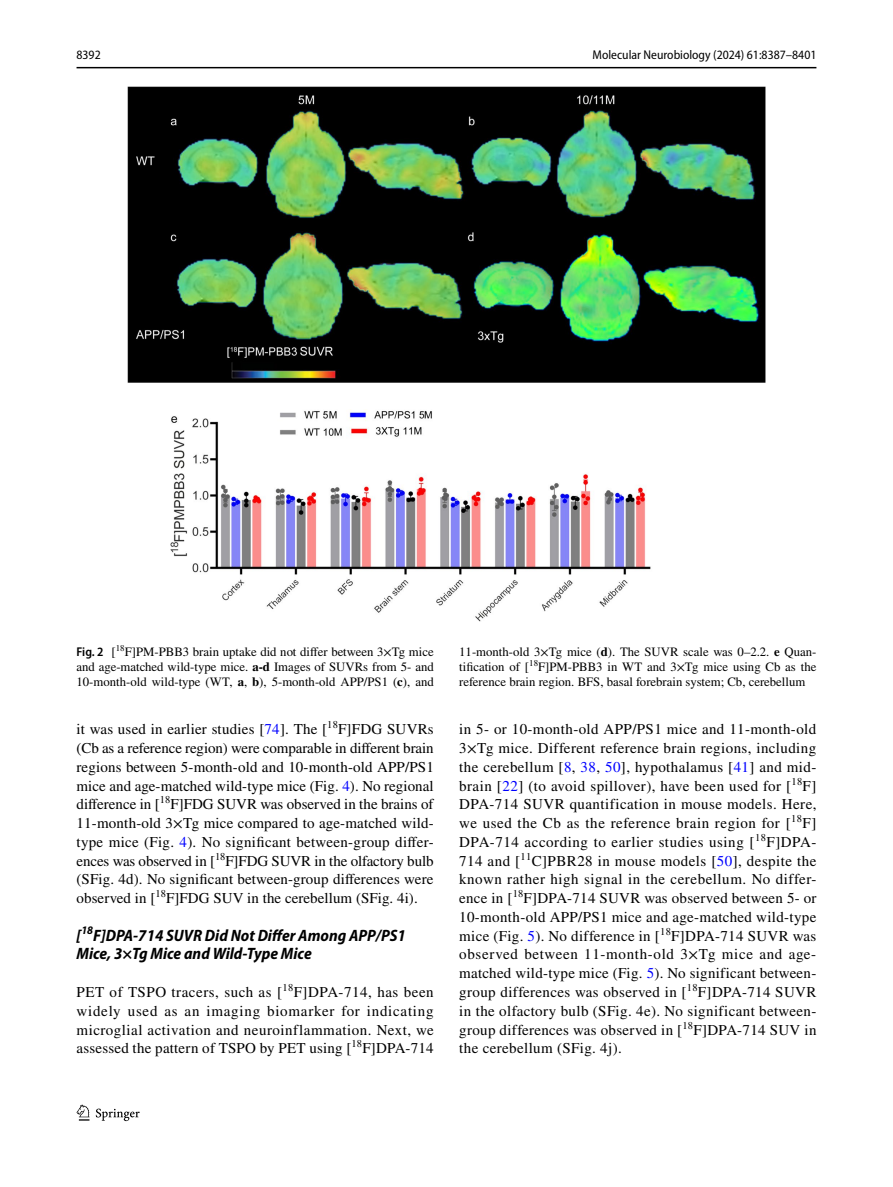
<style>
.page{position:relative;width:893px;height:1187px;background:#fff}
.page>*{position:absolute;margin:0;border:0;box-sizing:border-box;transform-origin:0 0}
.t1{font:italic 700 semi-condensed 16.5px/18.8px "Myriad Pro";color:#000}
.t2{font:15px/18.8px "STIX";letter-spacing:.015em;color:#000;text-align:justify}
.t3{font:12.75px/15px "STIX";color:#000;text-align:justify}
.t4{font:semi-condensed 12.75px "Myriad Pro";color:#000}
.s1{font-family:"Myriad Pro";font-weight:600;font-stretch:semi-condensed}
.s2{font-weight:700}
.s3{color:#00f}
.s4{font-style:normal}
</style>
<div class="page">
<hr style="left:77px;top:67px;width:739px;height:1px;background:#000">
<svg style="left:77px;top:1104px;width:12px;height:16px"></svg>
<svg style="left:96px;top:1108px;width:44px;height:12px"></svg>
<img style="left:128px;top:87px;width:637px;height:534px">
<p class="t4" style="left:77px;top:48px;width:26px">8392</p>
<p class="t4" style="left:593px;top:48px;width:225px">Molecular Neurobiology (2024) 61:8387–8401</p>
<p class="t3" style="left:77px;top:645px;width:359px"><span class="s1">Fig. 2</span> [<sup>18</sup>F]PM-PBB3 brain uptake did not differ between 3×Tg mice and age-matched wild-type mice. <span class="s2">a-d</span> Images of SUVRs from 5- and 10-month-old wild-type (WT, <span class="s2">a</span>, <span class="s2">b</span>), 5-month-old APP/PS1 (<span class="s2">c</span>), and</p>
<p class="t3" style="left:459px;top:645px;width:359px">11-month-old 3×Tg mice (<span class="s2">d</span>). The SUVR scale was 0–2.2. <span class="s2">e</span> Quan&shy;tification of [<sup>18</sup>F]PM-PBB3 in WT and 3×Tg mice using Cb as the reference brain region. BFS, basal forebrain system; Cb, cerebellum</p>
<p class="t2" style="left:77px;top:721px;width:359px">it was used in earlier studies [<span class="s3">74</span>]. The [<sup>18</sup>F]FDG SUVRs (Cb as a reference region) were comparable in different brain regions between 5-month-old and 10-month-old APP/PS1 mice and age-matched wild-type mice (Fig. <span class="s3">4</span>). No regional difference in [<sup>18</sup>F]FDG SUVR was observed in the brains of 11-month-old 3×Tg mice compared to age-matched wild&shy;type mice (Fig. <span class="s3">4</span>). No significant between-group differ&shy;ences was observed in [<sup>18</sup>F]FDG SUVR in the olfactory bulb (SFig. 4d). No significant between-group differences were observed in [<sup>18</sup>F]FDG SUV in the cerebellum (SFig. 4i).</p>
<p class="t1" style="left:77px;top:925px;width:331px">[<sup>18</sup>F]DPA‑714 SUVR Did Not Differ Among APP/PS1<br>Mice, 3<span class="s4">×</span>Tg Mice and Wild‑Type Mice</p>
<p class="t2" style="left:77px;top:983px;width:359px">PET of TSPO tracers, such as [<sup>18</sup>F]DPA-714, has been widely used as an imaging biomarker for indicating microglial activation and neuroinflammation. Next, we assessed the pattern of TSPO by PET using [<sup>18</sup>F]DPA-714</p>
<p class="t2" style="left:459px;top:721px;width:359px">in 5- or 10-month-old APP/PS1 mice and 11-month-old 3×Tg mice. Different reference brain regions, including the cerebellum [<span class="s3">8</span>, <span class="s3">38</span>, <span class="s3">50</span>], hypothalamus [<span class="s3">41</span>] and mid&shy;brain [<span class="s3">22</span>] (to avoid spillover), have been used for [<sup>18</sup>F] DPA-714 SUVR quantification in mouse models. Here, we used the Cb as the reference brain region for [<sup>18</sup>F] DPA-714 according to earlier studies using [<sup>18</sup>F]DPA-714 and [<sup>11</sup>C]PBR28 in mouse models [<span class="s3">50</span>], despite the known rather high signal in the cerebellum. No differ&shy;ence in [<sup>18</sup>F]DPA-714 SUVR was observed between 5- or 10-month-old APP/PS1 mice and age-matched wild-type mice (Fig. <span class="s3">5</span>). No difference in [<sup>18</sup>F]DPA-714 SUVR was observed between 11-month-old 3×Tg mice and age&shy;matched wild-type mice (Fig. <span class="s3">5</span>). No significant between&shy;group differences was observed in [<sup>18</sup>F]DPA-714 SUVR in the olfactory bulb (SFig. 4e). No significant between&shy;group differences was observed in [<sup>18</sup>F]DPA-714 SUV in the cerebellum (SFig. 4j).</p>
</div>
